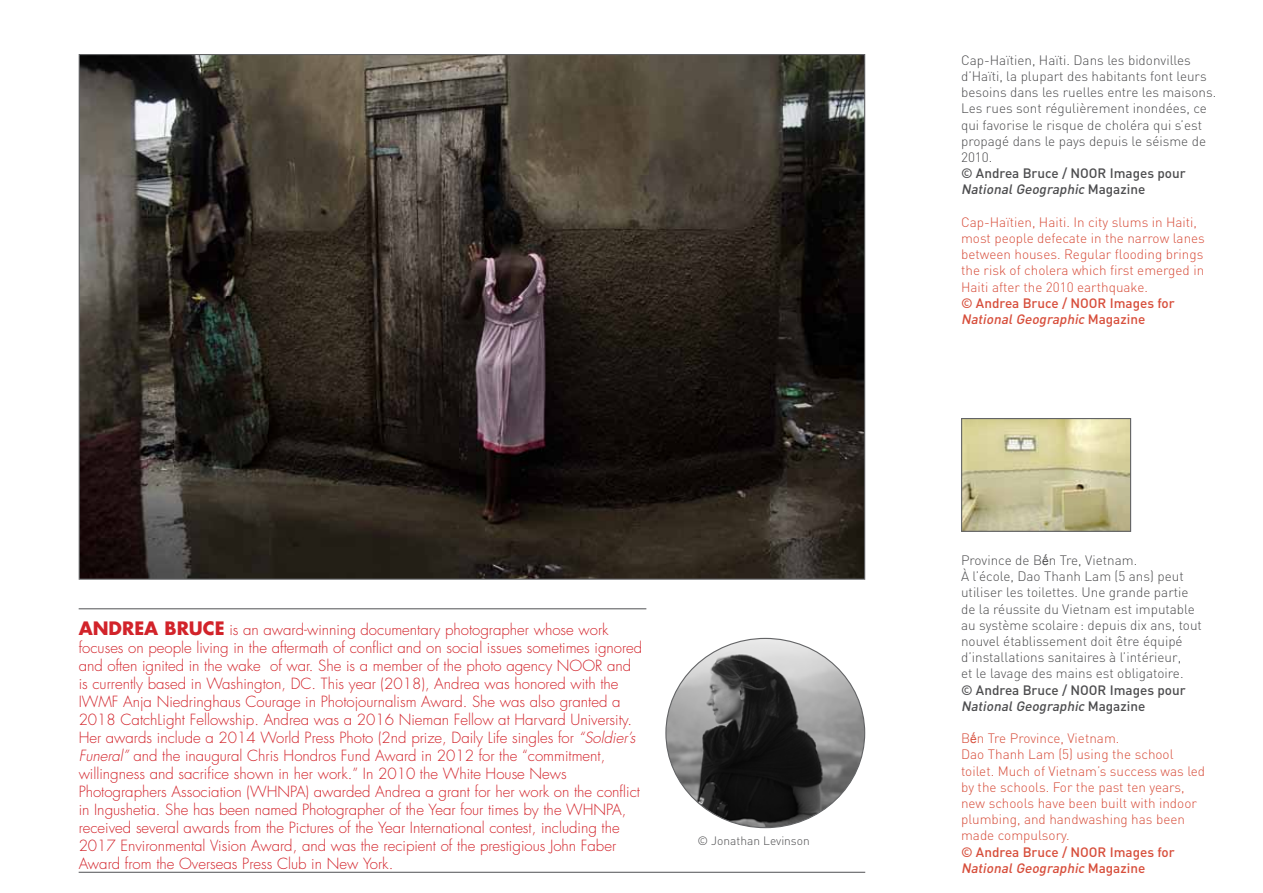
<style>
.page{position:relative;width:1263px;height:893px;background:#fff}
.page>*{position:absolute;margin:0;border:0;box-sizing:border-box;transform-origin:0 0}
.t1{font:300 15px/18px "Futura";color:#d2232a}
.t2{font:300 13.5px/16.2px "DIN";color:#4d4d4f}
.t3{font:300 13.5px/16.2px "DIN";color:#d74e3b}
.t4{font:500 13.5px/16.2px "DIN";color:#4d4d4f}
.t5{font:500 13.5px/16.2px "DIN";color:#d74e3b}
.t6{font:300 12px "DIN";color:#4d4d4f}
.s1{font-weight:700;font-size:18px}
.s2{font-style:italic}
.s3{font-family:"Arial";font-weight:400;font-size:12px}
</style>
<div class="page">
<hr style="left:79px;top:608px;width:567px;height:1px;background:#636466">
<img style="left:81px;top:56px;width:782px;height:522px">
<img style="left:666px;top:638px;width:199px;height:190px">
<hr style="left:79px;top:872px;width:786px;height:1px;background:#636466">
<img style="left:963px;top:420px;width:166px;height:110px">
<div style="left:961px;top:418px;width:170px;height:114px;border:1px solid #636466"></div>
<p class="t1" style="left:79px;top:621px;width:565px"><span class="s1">ANDREA BRUCE</span> is an award-winning documentary photographer whose work focuses on people living in the aftermath of conflict and on social issues sometimes ignored and often ignited in the wake of war. She is a member of the photo agency NOOR and is currently based in Washington, DC. This year (2018), Andrea was honored with the IWMF Anja Niedringhaus Courage in Photojournalism Award. She was also granted a 2018 CatchLight Fellowship. Andrea was a 2016 Nieman Fellow at Harvard University.<br>Her awards include a 2014 World Press Photo (2nd prize, Daily Life singles for <span class="s2">“Soldier’s Funeral”</span> and the inaugural Chris Hondros Fund Award in 2012 for the “commitment, willingness and sacrifice shown in her work.” In 2010 the White House News Photographers Association (WHNPA) awarded Andrea a grant for her work on the conflict in Ingushetia. She has been named Photographer of the Year four times by the WHNPA, received several awards from the Pictures of the Year International contest, including the 2017 Environmental Vision Award, and was the recipient of the prestigious John Faber Award from the Overseas Press Club in New York.</p>
<p class="t6" style="left:697px;top:834px;width:114px">© Jonathan Levinson</p>
<p class="t2" style="left:961px;top:52px;width:257px">Cap-Haïtien, Haïti. Dans les bidonvilles d’Haïti, la plupart des habitants font leurs besoins dans les ruelles entre les maisons.<br>Les rues sont régulièrement inondées, ce qui favorise le risque de choléra qui s’est propagé dans le pays depuis le séisme de 2010.</p>
<p class="t4" style="left:961px;top:165px;width:226px">© Andrea Bruce / NOOR Images pour<br><span class="s2">NationalGeographic</span> M a g a z i n e</p>
<p class="t3" style="left:961px;top:214px;width:245px">Cap-Haïtien, Haiti. In city slums in Haiti, most people defecate in the narrow lanes between houses. Regular flooding brings the risk of cholera which first emerged in Haiti after the 2010 earthquake.</p>
<p class="t5" style="left:961px;top:294px;width:215px">© Andrea Bruce / NOOR Images for<br><span class="s2">NationalGeographic</span> M a g a z i n e</p>
<p class="t2" style="left:961px;top:552px;width:242px">Province de B<span class="s3">ế</span>n Tre, Vietnam.<br>À l’école, Dao Thanh Lam (5 ans) peut utiliser les toilettes. Une grande partie de la réussite du Vietnam est imputable au système scolaire: depuis dix ans, tout nouvel établissement doit être équipé d’installations sanitaires à l’intérieur,<br>et le lavage des mains est obligatoire.</p>
<p class="t4" style="left:961px;top:681px;width:226px">© Andrea Bruce / NOOR Images pour<br><span class="s2">NationalGeographic</span> M a g a z i n e</p>
<p class="t3" style="left:961px;top:730px;width:246px">B<span class="s3">ế</span>n Tre Province, Vietnam.<br>Dao Thanh Lam (5) using the school toilet. Much of Vietnam’s success was led by the schools. For the past ten years, new schools have been built with indoor plumbing, and handwashing has been made compulsory.</p>
<p class="t5" style="left:961px;top:843px;width:215px">© Andrea Bruce / NOOR Images for<br><span class="s2">NationalGeographic</span> M a g a z i n e</p>
</div>
